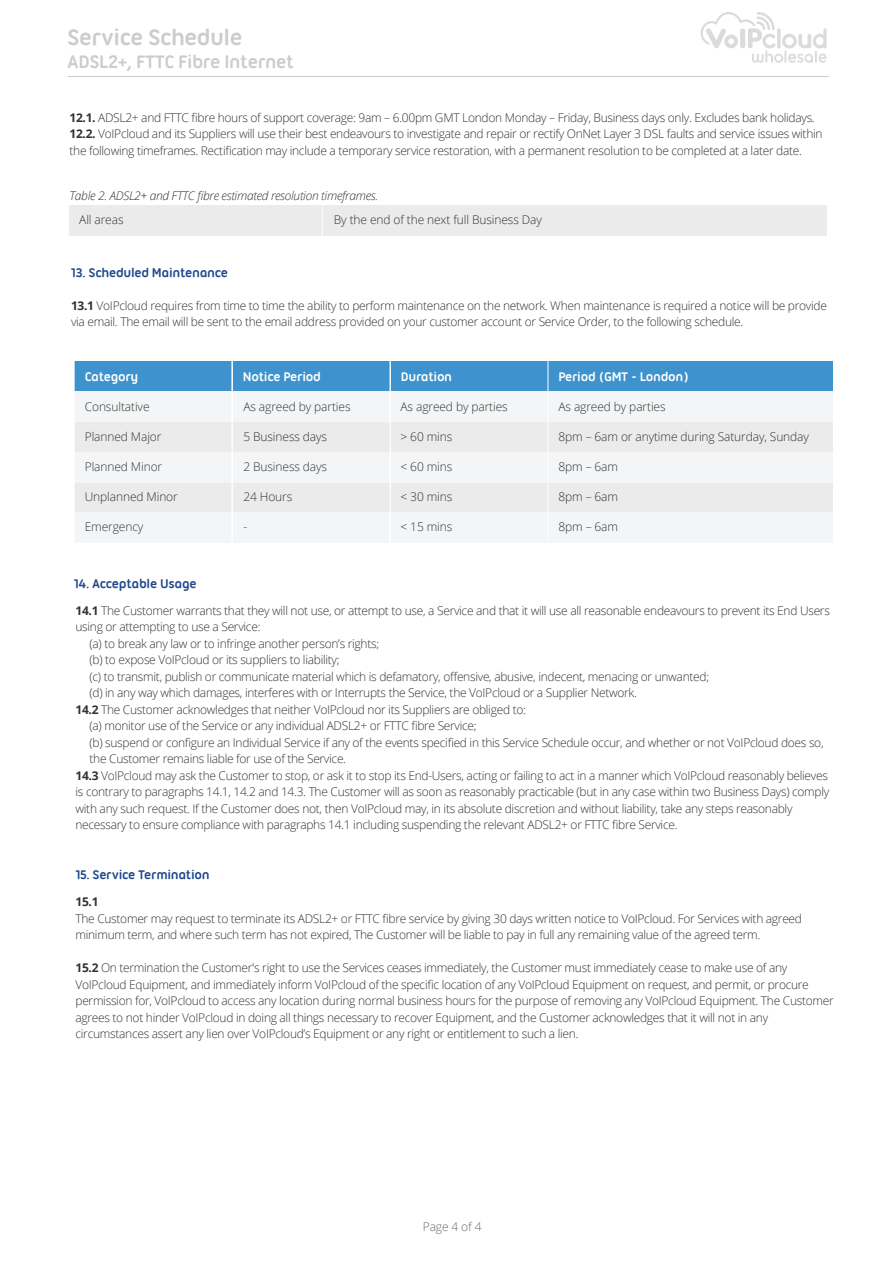
<style>
.page{position:relative;width:893px;height:1263px;background:#fff}
.page>*{position:absolute;margin:0;border:0;box-sizing:border-box;transform-origin:0 0}
.t1{font:700 24px "Ubuntu Titling";letter-spacing:-.025em;color:#cccccb}
.t2{font:700 19.5px "Ubuntu Titling";letter-spacing:-.025em;color:#cccccb}
.t3{font:700 13.5px "Ubuntu Titling";letter-spacing:-.025em;color:#1f488d}
.t4{font:700 13.5px "Ubuntu Titling";letter-spacing:-.025em;color:#fff}
.t5{font:300 12px/16.5px "Open Sans";letter-spacing:-.025em;color:#313232}
.t6{font:italic 300 12px "Open Sans";letter-spacing:-.025em;color:#313232}
.t7{font:300 12px "Open Sans";letter-spacing:-.01em;color:#666}
.t8{font:700 12px "Open Sans";color:#313232}
.s1{font-weight:700}
</style>
<div class="page">
<div style="left:69px;top:205px;width:758px;height:30px;background:#ebebec"></div>
<hr style="left:68px;top:76px;width:761px;height:1px;background:#cccccb">
<div style="left:75px;top:422px;width:758px;height:30px;background:#ebebec"></div>
<div style="left:74px;top:362px;width:759px;height:30px;background:#3e92cd"></div>
<div style="left:74px;top:392px;width:759px;height:30px;background:#f4f5f6"></div>
<div style="left:75px;top:482px;width:758px;height:30px;background:#ebebec"></div>
<div style="left:74px;top:452px;width:759px;height:30px;background:#f4f5f6"></div>
<div style="left:74px;top:512px;width:759px;height:30px;background:#f4f5f6"></div>
<div style="left:232px;top:345px;width:159px;height:203px;border:1px solid #fff"></div>
<svg style="left:701px;top:12px;width:126px;height:51px"></svg>
<h1 class="t1" style="left:67px;top:23px;width:177px">Service Schedule</h1>
<h2 class="t2" style="left:67px;top:50px;width:229px">ADSL2+, FTTC Fibre Internet</h2>
<p class="t5" style="left:69px;top:109px;width:755px"><span class="s1">12.1.</span> ADSL2+ and FTTC fibre hours of support coverage: 9am – 6.00pm GMT London Monday – Friday, Business days only. Excludes bank holidays.<br><span class="s1">12.2.</span> VoIPcloud and its Suppliers will use their best endeavours to investigate and repair or rectify OnNet Layer 3 DSL faults and service issues within the following timeframes. Rectification may include a temporary service restoration, with a permanent resolution to be completed at a later date.</p>
<p class="t6" style="left:69px;top:188px;width:310px">Table 2. ADSL2+ and FTTC fibre estimated resolution timeframes.</p>
<p class="t5" style="left:79px;top:211px;width:46px">All areas</p>
<p class="t5" style="left:334px;top:211px;width:209px">By the end of the next full Business Day</p>
<p class="t3" style="left:71px;top:265px;width:159px">13. Scheduled Maintenance</p>
<p class="t5" style="left:71px;top:297px;width:757px"><span class="s1">13.1</span> VoIPcloud requires from time to time the ability to perform maintenance on the network. When maintenance is required a notice will be provide via email. The email will be sent to the email address provided on your customer account or Service Order, to the following schedule.</p>
<p class="t4" style="left:85px;top:369px;width:55px">Category</p>
<p class="t4" style="left:243px;top:369px;width:80px">Notice Period</p>
<p class="t4" style="left:401px;top:369px;width:53px">Duration</p>
<p class="t4" style="left:558px;top:369px;width:132px">Period (GMT - London)</p>
<p class="t5" style="left:85px;top:398px;width:66px">Consultative</p>
<p class="t5" style="left:243px;top:398px;width:109px">As agreed by parties</p>
<p class="t5" style="left:401px;top:398px;width:109px">As agreed by parties</p>
<p class="t5" style="left:558px;top:398px;width:109px">As agreed by parties</p>
<p class="t5" style="left:85px;top:428px;width:78px">Planned Major</p>
<p class="t5" style="left:243px;top:428px;width:85px">5 Business days</p>
<p class="t5" style="left:401px;top:428px;width:53px">&gt; 60 mins</p>
<p class="t5" style="left:558px;top:428px;width:252px">8pm – 6am or anytime during Saturday, Sunday</p>
<p class="t5" style="left:85px;top:458px;width:79px">Planned Minor</p>
<p class="t5" style="left:243px;top:458px;width:85px">2 Business days</p>
<p class="t5" style="left:401px;top:458px;width:53px">&lt; 60 mins</p>
<p class="t5" style="left:558px;top:458px;width:61px">8pm – 6am</p>
<p class="t5" style="left:85px;top:488px;width:95px">Unplanned Minor</p>
<p class="t5" style="left:243px;top:488px;width:50px">24 Hours</p>
<p class="t5" style="left:401px;top:488px;width:53px">&lt; 30 mins</p>
<p class="t5" style="left:558px;top:488px;width:61px">8pm – 6am</p>
<p class="t5" style="left:85px;top:518px;width:60px">Emergency</p>
<p class="t5" style="left:243px;top:518px;width:5px">-</p>
<p class="t5" style="left:401px;top:518px;width:53px">&lt; 15 mins</p>
<p class="t5" style="left:558px;top:518px;width:61px">8pm – 6am</p>
<p class="t3" style="left:74px;top:576px;width:124px">14. Acceptable Usage</p>
<p class="t5" style="left:75px;top:602px;width:756px"><span class="s1">14.1</span> The Customer warrants that they will not use, or attempt to use, a Service and that it will use all reasonable endeavours to prevent its End Users</p>
<p class="t5" style="left:75px;top:618px;width:187px">using or attempting to use a Service:</p>
<p class="t5" style="left:90px;top:635px;width:291px">(a) to break any law or to infringe another person’s rights;</p>
<p class="t5" style="left:90px;top:651px;width:252px">(b) to expose VoIPcloud or its suppliers to liability;</p>
<p class="t5" style="left:90px;top:668px;width:621px">(c) to transmit, publish or communicate material which is defamatory, offensive, abusive, indecent, menacing or unwanted;</p>
<p class="t5" style="left:90px;top:684px;width:549px">(d) in any way which damages, interferes with or Interrupts the Service, the VoIPcloud or a Supplier Network.</p>
<p class="t5" style="left:75px;top:701px;width:452px"><span class="s1">14.2</span> The Customer acknowledges that neither VoIPcloud nor its Suppliers are obliged to:</p>
<p class="t5" style="left:90px;top:717px;width:389px">(a) monitor use of the Service or any individual ADSL2+ or FTTC fibre Service;</p>
<p class="t5" style="left:90px;top:734px;width:735px">(b) suspend or configure an Individual Service if any of the events specified in this Service Schedule occur, and whether or not VoIPcloud does so,</p>
<p class="t5" style="left:90px;top:750px;width:258px">the Customer remains liable for use of the Service.</p>
<p class="t5" style="left:75px;top:767px;width:754px"><span class="s1">14.3</span> VoIPcloud may ask the Customer to stop, or ask it to stop its End-Users, acting or failing to act in a manner which VoIPcloud reasonably believes</p>
<p class="t5" style="left:75px;top:783px;width:755px">is contrary to paragraphs 14.1, 14.2 and 14.3. The Customer will as soon as reasonably practicable (but in any case within two Business Days) comply</p>
<p class="t5" style="left:75px;top:800px;width:718px">with any such request. If the Customer does not, then VoIPcloud may, in its absolute discretion and without liability, take any steps reasonably</p>
<p class="t5" style="left:75px;top:816px;width:604px">necessary to ensure compliance with paragraphs 14.1 including suspending the relevant ADSL2+ or FTTC fibre Service.</p>
<p class="t3" style="left:75px;top:867px;width:136px">15. Service Termination</p>
<p class="t8" style="left:75px;top:893px;width:25px">15.1</p>
<p class="t5" style="left:75px;top:910px;width:728px">The Customer may request to terminate its ADSL2+ or FTTC fibre service by giving 30 days written notice to VoIPcloud. For Services with agreed minimum term, and where such term has not expired, The Customer will be liable to pay in full any remaining value of the agreed term.</p>
<p class="t5" style="left:75px;top:959px;width:760px"><span class="s1">15.2</span> On termination the Customer's right to use the Services ceases immediately, the Customer must immediately cease to make use of any VoIPcloud Equipment, and immediately inform VoIPcloud of the specific location of any VoIPcloud Equipment on request, and permit, or procure permission for, VoIPcloud to access any location during normal business hours for the purpose of removing any VoIPcloud Equipment. The Customer agrees to not hinder VoIPcloud in doing all things necessary to recover Equipment, and the Customer acknowledges that it will not in any circumstances assert any lien over VoIPcloud’s Equipment or any right or entitlement to such a lien.</p>
<p class="t7" style="left:423px;top:1218px;width:60px">Page 4 of 4</p>
</div>
